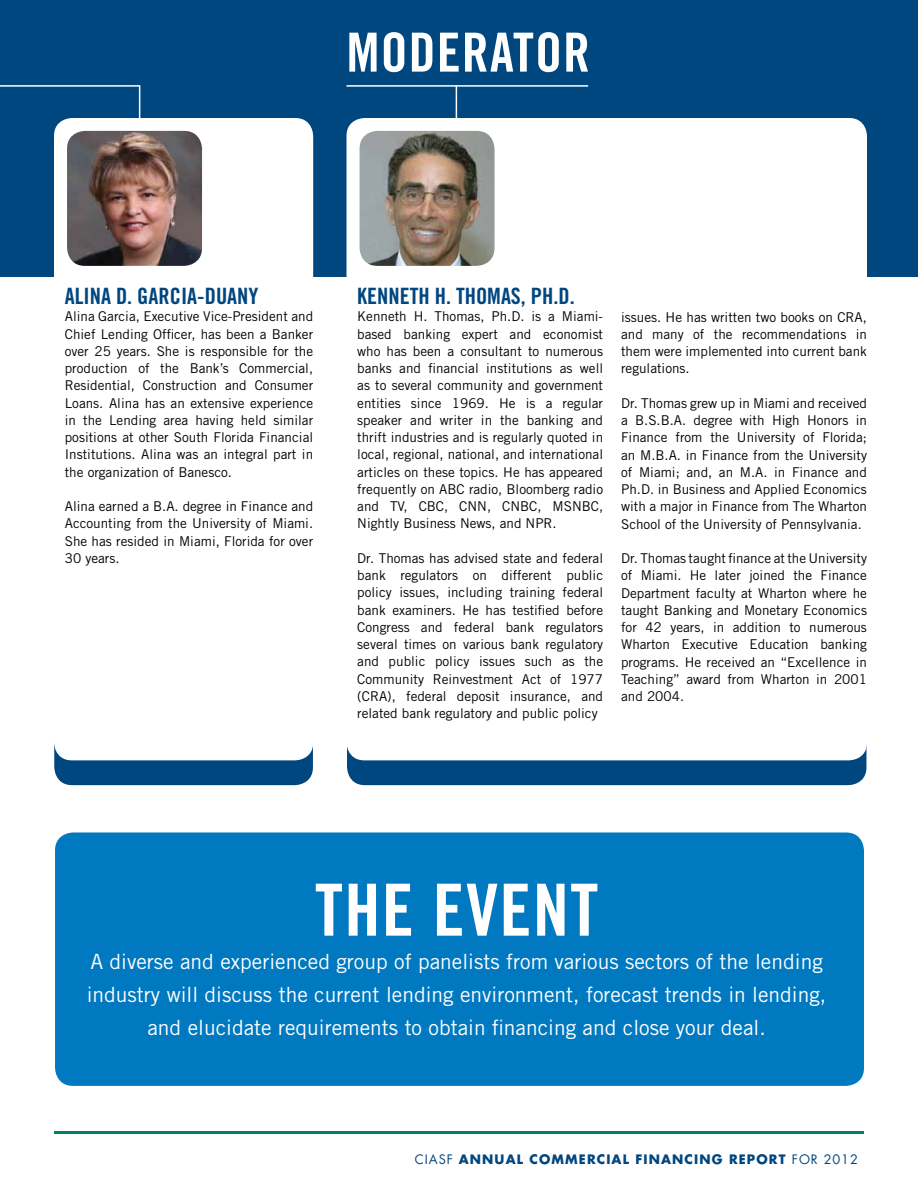
<style>
.page{position:relative;width:918px;height:1188px;background:#fff}
.page>*{position:absolute;margin:0;border:0;box-sizing:border-box;transform-origin:0 0}
.t1{font:72px "Trade Gothic LT Std Bd Cn 20";letter-spacing:.02em;color:#fff}
.t2{font:54px "Trade Gothic LT Std Bd Cn 20";letter-spacing:.02em;color:#fff}
.t3{font:22.5px "Trade Gothic LT Std Bd Cn 20";color:#00467f}
.t4{font:21px/33px "Trade Gothic LT Std";color:#fff;text-align:center}
.t5{font:13.5px/17.2px "Trade Gothic LT Std";color:#000;text-align:justify}
.t6{font:700 12.75px "Futura";letter-spacing:.09em;color:#00467f}
.s1{font-weight:400}
</style>
<div class="page">
<div style="left:0;top:0;width:918px;height:276px;background:#00467f"></div>
<div style="left:346px;top:118px;width:521px;height:282px;background:#fff;border-radius:18px"></div>
<div style="left:347px;top:650px;width:519px;height:135px;background:#00467f;border-radius:18px"></div>
<div style="left:346px;top:625px;width:521px;height:135px;background:#fff;border-radius:18px"></div>
<svg style="left:0;top:85px;width:140px;height:34px"></svg>
<div style="left:55px;top:832px;width:809px;height:254px;background:#0079c1;border-radius:18px"></div>
<hr style="left:54px;top:1131px;width:810px;height:3px;background:#008265">
<img style="left:360px;top:131px;width:135px;height:135px">
<hr style="left:456px;top:85px;width:1px;height:33px;background:#fff">
<hr style="left:346px;top:85px;width:242px;height:2px;background:#fff">
<div style="left:54px;top:118px;width:259px;height:212px;background:#fff;border-radius:18px"></div>
<img style="left:67px;top:131px;width:135px;height:135px">
<div style="left:54px;top:650px;width:259px;height:135px;background:#00467f;border-radius:18px"></div>
<div style="left:54px;top:625px;width:259px;height:135px;background:#fff;border-radius:18px"></div>
<h2 class="t2" style="left:346px;top:20px;width:245px">MODERATOR</h2>
<h3 class="t3" style="left:65px;top:282px;width:195px">ALINA D. GARCIA-DUANY</h3>
<p class="t5" style="left:65px;top:308px;width:250px">Alina Garcia, Executive Vice-President and Chief Lending Officer, has been a Banker over 25 years. She is responsible for the production of the Bank’s Commercial, Residential, Construction and Consumer Loans. Alina has an extensive experience in the Lending area having held similar positions at other South Florida Financial Institutions. Alina was an integral part in the organization of Banesco.</p>
<p class="t5" style="left:65px;top:498px;width:250px">Alina earned a B.A. degree in Finance and Accounting from the University of Miami.<br>She has resided in Miami, Florida for over 30 years.</p>
<h3 class="t3" style="left:357px;top:282px;width:120px">KENN ETH H. THOMAS</h3>
<h3 class="t3" style="left:521px;top:282px;width:55px">, PH.D.</h3>
<p class="t5" style="left:357px;top:308px;width:247px">Kenneth H. Thomas, Ph.D. is a Miami&shy;based banking expert and economist who has been a consultant to numerous banks and financial institutions as well as to several community and government entities since 1969. He is a regular speaker and writer in the banking and thrift industries and is regularly quoted in local, regional, national, and international articles on these topics. He has appeared frequently on ABC radio, Bloomberg radio and TV, CBC, CNN, CNBC, MSNBC, Nightly Business News, and NPR.</p>
<p class="t5" style="left:357px;top:549px;width:247px">Dr. Thomas has advised state and federal bank regulators on different public policy issues, including training federal bank examiners. He has testified before Congress and federal bank regulators several times on various bank regulatory and public policy issues such as the Community Reinvestment Act of 1977 (CRA), federal deposit insurance, and related bank regulatory and public policy</p>
<p class="t5" style="left:621px;top:308px;width:247px">issues. He has written two books on CRA, and many of the recommendations in them were implemented into current bank regulations.</p>
<p class="t5" style="left:621px;top:394px;width:247px">Dr. Thomas grew up in Miami and received a B.S.B.A. degree with High Honors in Finance from the University of Florida; an M.B.A. in Finance from the University of Miami; and, an M.A. in Finance and Ph.D. in Business and Applied Economics with a major in Finance from The Wharton School of the University of Pennsylvania.</p>
<p class="t5" style="left:621px;top:550px;width:247px">Dr. Thomas taught finance at the University of Miami. He later joined the Finance Department faculty at Wharton where he taught Banking and Monetary Economics for 42 years, in addition to numerous Wharton Executive Education banking programs. He received an “Excellence in Teaching” award from Wharton in 2001 and 2004.</p>
<h1 class="t1" style="left:315px;top:866px;width:285px">THE EVENT</h1>
<h3 class="t4" style="left:87px;top:944px;width:741px">A diverse and experienced group of panelists from various sectors of the lending industry will discuss the current lending environment, forecast trends in lending, and elucidate requirements to obtain financing and close your deal.</h3>
<p class="t6" style="left:415px;top:1151px;width:445px"><span class="s1">CIASF</span> ANNUAL COMMERCIAL FINANCING REPORT <span class="s1">FOR 2012</span></p>
</div>
